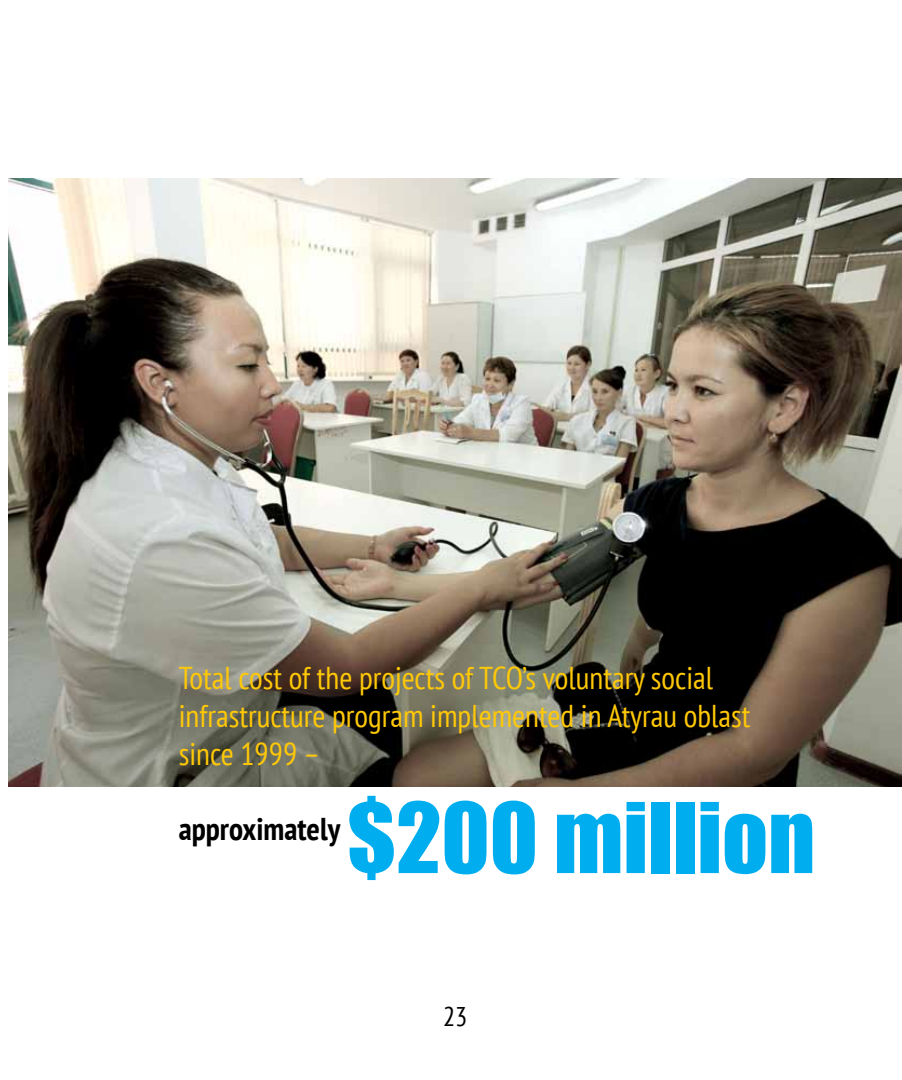
<style>
.page{position:relative;width:902px;height:1080px;background:#fff}
.page>*{position:absolute;margin:0;border:0;box-sizing:border-box;transform-origin:0 0}
.t1{font:90px "Impact";color:#00aeef}
.t2{font:condensed 31.5px/37.8px "PT Sans";color:#ffc907}
.t3{font:700 condensed 31.5px "PT Sans";color:#000}
.t4{font:condensed 27px "PT Sans";color:#000}
</style>
<div class="page">
<hr style="left:901px;top:179px;width:1px;height:722px;background:#e6e7e8">
<img style="left:8px;top:179px;width:893px;height:607px">
<p class="t2" style="left:179px;top:659px;width:573px">Total cost of the projects of TCO’s voluntary social infrastructure program implemented in Atyrau oblast since 1999 –</p>
<p class="t3" style="left:179px;top:808px;width:163px">approximately</p>
<h1 class="t1" style="left:347px;top:768px;width:469px">$200 million</h1>
<p class="t4" style="left:443px;top:999px;width:26px">23</p>
</div>
